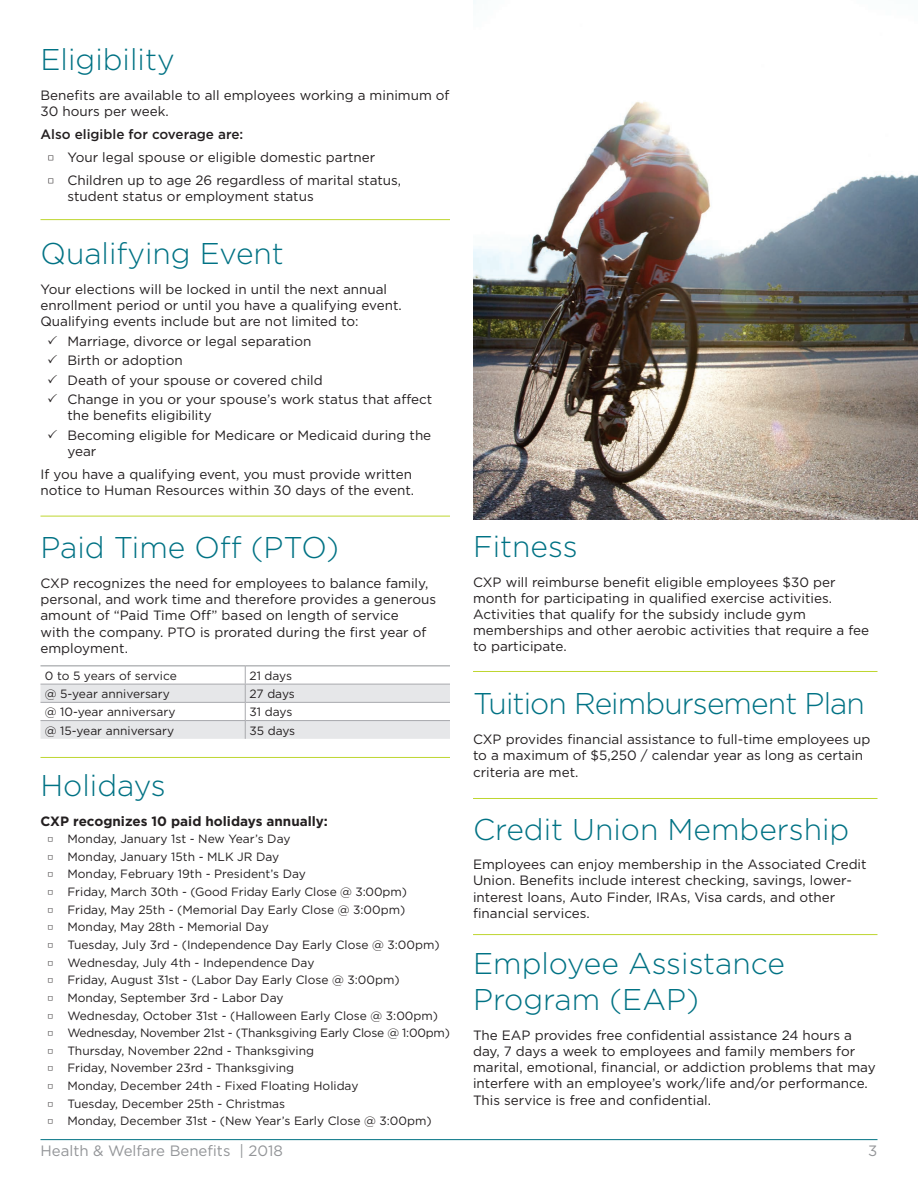
<style>
.page{position:relative;width:918px;height:1188px;background:#fff}
.page>*{position:absolute;margin:0;border:0;box-sizing:border-box;transform-origin:0 0}
.t1{font:300 30px/36px "Gotham";color:#007284}
.t2{font:300 30px "Gotham";letter-spacing:-.03em;color:#007284}
.t3{font:15px "Gotham";color:#939598}
.t4{font:13.5px/16.2px "Gotham";color:#231f20}
.t5{font:700 13.5px "Gotham";color:#231f20}
.t6{font:500 13.5px "Gotham";color:#231f20}
.t7{font:12px "Gotham";color:#231f20}
.t8{font:12px "Gotham";letter-spacing:-.02em;color:#231f20}
.s1{font-family:"Lucida Grande"}
</style>
<div class="page">
<hr style="left:40px;top:1139px;width:838px;height:1px;background:#007284">
<svg style="left:40px;top:666px;width:410px;height:73px"></svg>
<hr style="left:40px;top:665px;width:205px;height:1px;background:#939598">
<hr style="left:245px;top:665px;width:205px;height:1px;background:#939598">
<img style="left:473px;top:0;width:445px;height:519px">
<hr style="left:40px;top:757px;width:410px;height:1px;background:#bed630">
<hr style="left:40px;top:219px;width:410px;height:1px;background:#bed630">
<hr style="left:40px;top:516px;width:410px;height:1px;background:#bed630">
<hr style="left:473px;top:934px;width:405px;height:1px;background:#bed630">
<hr style="left:473px;top:671px;width:405px;height:1px;background:#bed630">
<hr style="left:473px;top:798px;width:405px;height:1px;background:#bed630">
<h1 class="t1" style="left:40px;top:41px;width:136px">Eligibility</h1>
<p class="t4" style="left:40px;top:87px;width:411px">Benefits are available to all employees working a minimum of<br>30 hours per week.</p>
<p class="t6" style="left:40px;top:127px;width:204px">Also eligible for coverage are:</p>
<p class="t4" style="left:47px;top:149px;width:330px"><span class="s1">□</span> Your legal spouse or eligible domestic partner</p>
<p class="t4" style="left:68px;top:172px;width:335px;text-indent:-20px"><span class="s1">□</span> Children up to age 26 regardless of marital status, student status or employment status</p>
<h1 class="t1" style="left:40px;top:235px;width:245px">Qualifying Event</h1>
<p class="t4" style="left:40px;top:281px;width:363px">Your elections will be locked in until the next annual enrollment period or until you have a qualifying event.<br>Qualifying events include but are not limited to:</p>
<p class="t4" style="left:68px;top:331px;width:366px;line-height:19.5px">Marriage, divorce or legal separation<br>Birth or adoption<br>Death of your spouse or covered child<br>Change in you or your spouse’s work status that affect</p>
<p class="t4" style="left:68px;top:406px;width:365px;line-height:19.5px">the benefits eligibility<br>Becoming eligible for Medicare or Medicaid during the</p>
<p class="t4" style="left:40px;top:440px;width:373px;line-height:23px;text-indent:27px">year<br>If you have a qualifying event, you must provide written</p>
<p class="t4" style="left:40px;top:482px;width:375px">notice to Human Resources within 30 days of the event.</p>
<h1 class="t1" style="left:40px;top:529px;width:300px">Paid Time Off (PTO)</h1>
<p class="t4" style="left:40px;top:575px;width:397px">CXP recognizes the need for employees to balance family, personal, and work time and therefore provides a generous amount of “Paid Time Off” based on length of service<br>with the company. PTO is prorated during the first year of employment.</p>
<p class="t7" style="left:45px;top:669px;width:134px">0 to 5 years of service</p>
<p class="t7" style="left:250px;top:669px;width:44px">21 days</p>
<p class="t7" style="left:45px;top:687px;width:127px">@ 5-year anniversary</p>
<p class="t7" style="left:250px;top:687px;width:47px">27 days</p>
<p class="t7" style="left:45px;top:705px;width:132px">@ 10-year anniversary</p>
<p class="t7" style="left:250px;top:705px;width:44px">31 days</p>
<p class="t7" style="left:45px;top:724px;width:131px">@ 15-year anniversary</p>
<p class="t7" style="left:250px;top:724px;width:47px">35 days</p>
<h1 class="t1" style="left:40px;top:767px;width:127px">Holidays</h1>
<p class="t5" style="left:40px;top:813px;width:289px">CXP recognizes 10 paid holidays annually:</p>
<p class="t7" style="left:47px;top:832px;width:245px"><span class="s1">□</span> Monday, January 1st - New Year’s Day</p>
<p class="t7" style="left:47px;top:850px;width:234px"><span class="s1">□</span> Monday, January 15th - MLK JR Day</p>
<p class="t7" style="left:47px;top:868px;width:260px"><span class="s1">□</span> Monday, February 19th - President’s Day</p>
<p class="t7" style="left:47px;top:885px;width:361px"><span class="s1">□</span> Friday, March 30th - (Good Friday Early Close @ 3:00pm)</p>
<p class="t7" style="left:47px;top:903px;width:360px"><span class="s1">□</span> Friday, May 25th - (Memorial Day Early Close @ 3:00pm)</p>
<p class="t7" style="left:47px;top:920px;width:223px"><span class="s1">□</span> Monday, May 28th - Memorial Day</p>
<p class="t7" style="left:47px;top:938px;width:394px"><span class="s1">□</span> Tuesday, July 3rd - (Independence Day Early Close @ 3:00pm)</p>
<p class="t7" style="left:47px;top:956px;width:269px"><span class="s1">□</span> Wednesday, July 4th - Independence Day</p>
<p class="t7" style="left:47px;top:973px;width:354px"><span class="s1">□</span> Friday, August 31st - (Labor Day Early Close @ 3:00pm)</p>
<p class="t7" style="left:47px;top:991px;width:238px"><span class="s1">□</span> Monday, September 3rd - Labor Day</p>
<p class="t7" style="left:47px;top:1009px;width:392px"><span class="s1">□</span> Wednesday, October 31st - (Halloween Early Close @ 3:00pm)</p>
<p class="t8" style="left:47px;top:1026px;width:404px"><span class="s1">□</span> Wednesday, November 21st - (Thanksgiving Early Close @ 1:00pm)</p>
<p class="t7" style="left:47px;top:1044px;width:268px"><span class="s1">□</span> Thursday, November 22nd - Thanksgiving</p>
<p class="t7" style="left:47px;top:1062px;width:249px"><span class="s1">□</span> Friday, November 23rd - Thanksgiving</p>
<p class="t7" style="left:47px;top:1079px;width:313px"><span class="s1">□</span> Monday, December 24th - Fixed Floating Holiday</p>
<p class="t7" style="left:47px;top:1097px;width:240px"><span class="s1">□</span> Tuesday, December 25th - Christmas</p>
<p class="t7" style="left:47px;top:1115px;width:386px"><span class="s1">□</span> Monday, December 31st - (New Year’s Early Close @ 3:00pm)</p>
<h1 class="t1" style="left:473px;top:528px;width:106px">Fitness</h1>
<p class="t4" style="left:473px;top:574px;width:398px">CXP will reimburse benefit eligible employees $30 per month for participating in qualified exercise activities.<br>Activities that qualify for the subsidy include gym memberships and other aerobic activities that require a fee to participate.</p>
<h1 class="t2" style="left:473px;top:688px;width:393px">Tuition Reimbursement Plan</h1>
<p class="t4" style="left:473px;top:731px;width:399px">CXP provides financial assistance to full-time employees up to a maximum of $5,250 / calendar year as long as certain criteria are met.</p>
<h1 class="t1" style="left:473px;top:811px;width:378px">Credit Union Membership</h1>
<p class="t4" style="left:473px;top:856px;width:395px">Employees can enjoy membership in the Associated Credit Union. Benefits include interest checking, savings, lower&shy;interest loans, Auto Finder, IRAs, Visa cards, and other financial services.</p>
<h1 class="t1" style="left:473px;top:945px;width:314px">Employee Assistance<br>Program (EAP)</h1>
<p class="t4" style="left:473px;top:1027px;width:404px">The EAP provides free confidential assistance 24 hours a day, 7 days a week to employees and family members for marital, emotional, financial, or addiction problems that may interfere with an employee’s work/life and/or performance.<br>This service is free and confidential.</p>
<p class="t3" style="left:40px;top:1143px;width:244px">Health &amp; Welfare Benefits | 2018</p>
<p class="t3" style="left:868px;top:1143px;width:11px">3</p>
</div>
